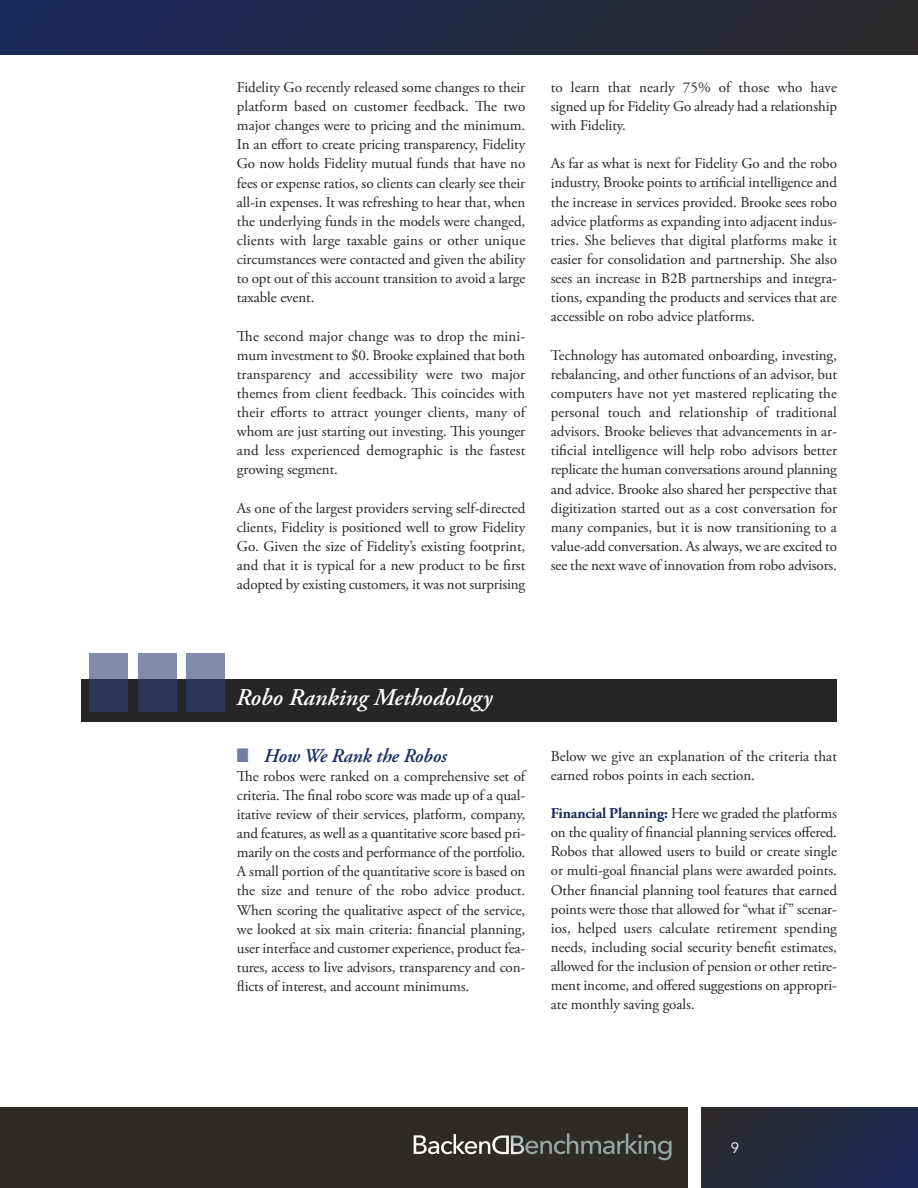
<style>
.page{position:relative;width:918px;height:1188px;background:#fff}
.page>*{position:absolute;margin:0;border:0;box-sizing:border-box;transform-origin:0 0}
.t1{font:italic 600 24px "Adobe Garamond Pro";color:#fff}
.t2{font:italic 600 19.5px "Adobe Garamond Pro";letter-spacing:-.005em;color:#162b61}
.t3{font:15px/19.2px "Adobe Garamond Pro";letter-spacing:-.005em;color:#272526;text-align:justify}
.t4{font:15px "Avenir";color:#fff}
.s1{color:rgb(22 43 97/.6)}
.s2{font-weight:700;color:#162b61}
</style>
<div class="page">
<div style="left:0;top:1108px;width:687px;height:80px;background:#2e2a27"></div>
<div style="left:702px;top:1107px;width:216px;height:81px;background:linear-gradient(to right,#2b2a2e,#1d2a54)"></div>
<div style="left:0;top:0;width:918px;height:54px;background:linear-gradient(to right,#192a5e,#2d2a2a)"></div>
<svg style="left:414px;top:1133px;width:258px;height:27px"></svg>
<div style="left:81px;top:679px;width:755px;height:43px;background:#272526"></div>
<div style="left:90px;top:653px;width:38px;height:59px;background:#2d4071;opacity:.6"></div>
<div style="left:138px;top:653px;width:39px;height:59px;background:#2d4071;opacity:.6"></div>
<div style="left:187px;top:653px;width:38px;height:59px;background:#2d4071;opacity:.6"></div>
<p class="t3" style="left:237px;top:78px;width:290px">Fidelity Go recently released some changes to their platform based on customer feedback. The two major changes were to pricing and the minimum.<br>In an effort to create pricing transparency, Fidelity Go now holds Fidelity mutual funds that have no fees or expense ratios, so clients can clearly see their all-in expenses. It was refreshing to hear that, when the underlying funds in the models were changed, clients with large taxable gains or other unique circumstances were contacted and given the ability to opt out of this account transition to avoid a large taxable event.</p>
<p class="t3" style="left:237px;top:327px;width:290px">The second major change was to drop the mini&shy;mum investment to $0. Brooke explained that both transparency and accessibility were two major themes from client feedback. This coincides with their efforts to attract younger clients, many of whom are just starting out investing. This younger and less experienced demographic is the fastest growing segment.</p>
<p class="t3" style="left:237px;top:499px;width:290px">As one of the largest providers serving self-directed clients, Fidelity is positioned well to grow Fidelity Go. Given the size of Fidelity’s existing footprint, and that it is typical for a new product to be first adopted by existing customers, it was not surprising</p>
<p class="t3" style="left:551px;top:78px;width:288px">to learn that nearly 75% of those who have signed up for Fidelity Go already had a relationship with Fidelity.</p>
<p class="t3" style="left:551px;top:155px;width:288px">As far as what is next for Fidelity Go and the robo industry, Brooke points to artificial intelligence and the increase in services provided. Brooke sees robo advice platforms as expanding into adjacent indus&shy;tries. She believes that digital platforms make it easier for consolidation and partnership. She also sees an increase in B2B partnerships and integra&shy;tions, expanding the products and services that are accessible on robo advice platforms.</p>
<p class="t3" style="left:551px;top:346px;width:288px">Technology has automated onboarding, investing, rebalancing, and other functions of an advisor, but computers have not yet mastered replicating the personal touch and relationship of traditional advisors. Brooke believes that advancements in ar&shy;tificial intelligence will help robo advisors better replicate the human conversations around planning and advice. Brooke also shared her perspective that digitization started out as a cost conversation for many companies, but it is now transitioning to a value-add conversation. As always, we are excited to see the next wave of innovation from robo advisors.</p>
<h1 class="t1" style="left:236px;top:683px;width:258px">Robo Ranking Methodology</h1>
<h2 class="t2" style="left:237px;top:744px;width:211px"><span class="s1">■</span> How We Rank the Robos</h2>
<p class="t3" style="left:237px;top:767px;width:290px">The robos were ranked on a comprehensive set of criteria. The final robo score was made up of a qual&shy;itative review of their services, platform, company, and features, as well as a quantitative score based pri&shy;marily on the costs and performance of the portfolio.<br>A small portion of the quantitative score is based on the size and tenure of the robo advice product.<br>When scoring the qualitative aspect of the service, we looked at six main criteria: financial planning, user interface and customer experience, product fea&shy;tures, access to live advisors, transparency and con&shy;flicts of interest, and account minimums.</p>
<p class="t3" style="left:551px;top:747px;width:288px">Below we give an explanation of the criteria that earned robos points in each section.</p>
<p class="t3" style="left:551px;top:804px;width:288px"><span class="s2">Financial Planning:</span> Here we graded the platforms on the quality of financial planning services offered.<br>Robos that allowed users to build or create single or multi-goal financial plans were awarded points.<br>Other financial planning tool features that earned points were those that allowed for “what if ” scenar&shy;ios, helped users calculate retirement spending needs, including social security benefit estimates, allowed for the inclusion of pension or other retire&shy;ment income, and offered suggestions on appropri&shy;ate monthly saving goals.</p>
<p class="t4" style="left:731px;top:1139px;width:10px">9</p>
</div>
